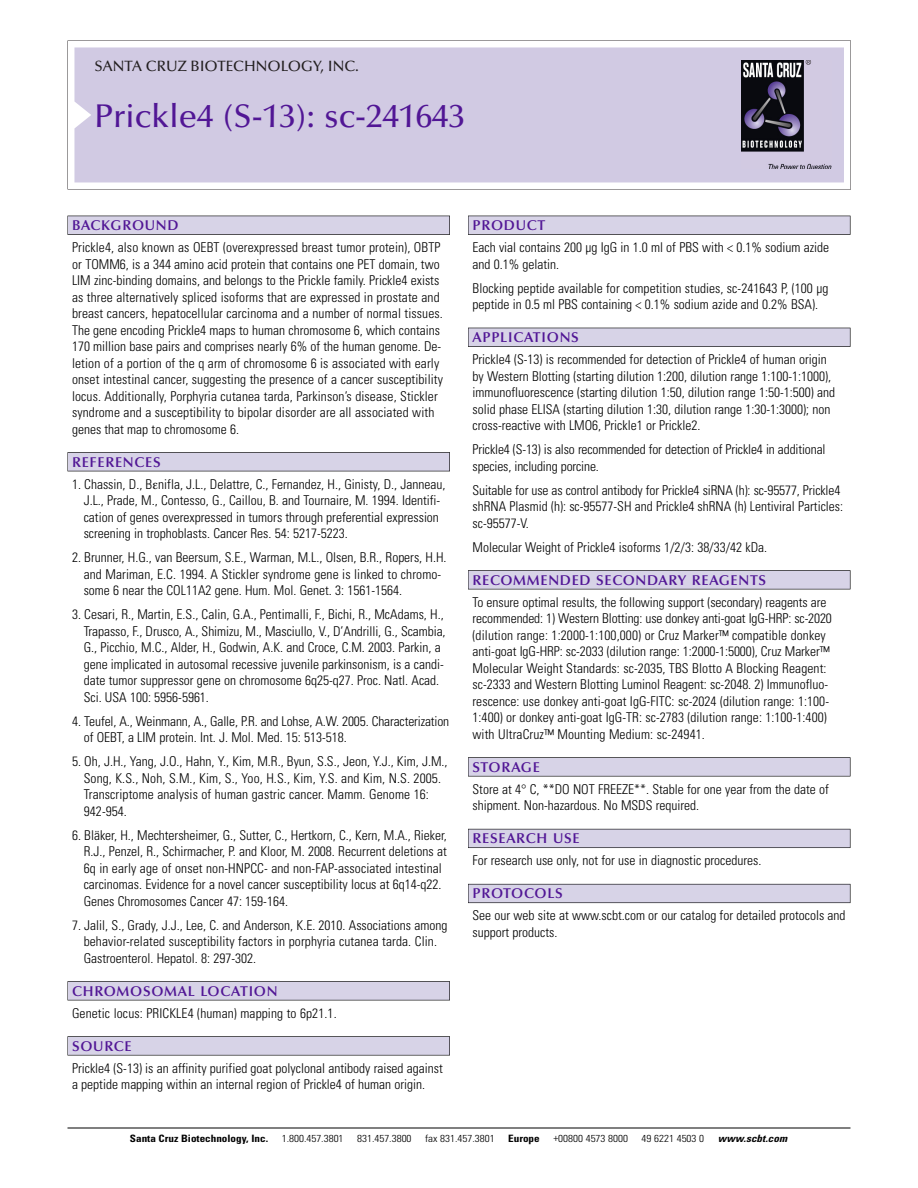
<style>
.page{position:relative;width:918px;height:1188px;background:#fff}
.page>*{position:absolute;margin:0;border:0;box-sizing:border-box;transform-origin:0 0}
.t1{font:500 33px "Optima";color:#511695}
.t2{font:500 15px "Optima";color:#231f20}
.t3{font:600 14.25px "Optima";letter-spacing:.05em;color:#511695}
.t4{font:300 condensed 13.5px/16.5px "Univers";color:#000}
.t5{font:300 condensed 10.2px "Univers";color:#000;scale:1.1 1}
.t6{font:700 condensed 10.2px "Univers";color:#000;scale:1.1 1}
.t7{font:italic 700 condensed 10.2px "Univers";letter-spacing:.005em;color:#000;scale:1.1 1}
</style>
<div class="page">
<svg style="left:68px;top:40px;width:783px;height:149px"></svg>
<div style="left:74px;top:47px;width:770px;height:135px;background:#d1cae3"></div>
<img style="left:741px;top:60px;width:90px;height:108px">
<div style="left:68px;top:216px;width:382px;height:19px;background:#525155"></div>
<div style="left:68px;top:216px;width:381px;height:18px;background:#d7d3e7"></div>
<div style="left:68px;top:452px;width:382px;height:19px;background:#525155"></div>
<div style="left:68px;top:453px;width:381px;height:18px;background:#d7d3e7"></div>
<div style="left:68px;top:981px;width:382px;height:19px;background:#545357"></div>
<div style="left:68px;top:982px;width:381px;height:18px;background:#d7d3e7"></div>
<div style="left:68px;top:1036px;width:382px;height:19px;background:#575759"></div>
<div style="left:68px;top:1037px;width:381px;height:18px;background:#d7d3e7"></div>
<div style="left:468px;top:216px;width:382px;height:19px;background:#525155"></div>
<div style="left:468px;top:216px;width:382px;height:18px;background:#d7d3e7"></div>
<div style="left:468px;top:328px;width:382px;height:19px;background:#515055"></div>
<div style="left:468px;top:328px;width:382px;height:18px;background:#d7d3e7"></div>
<div style="left:468px;top:570px;width:382px;height:19px;background:#545357"></div>
<div style="left:468px;top:571px;width:382px;height:18px;background:#d7d3e7"></div>
<div style="left:468px;top:757px;width:382px;height:19px;background:#575759"></div>
<div style="left:468px;top:758px;width:382px;height:18px;background:#d7d3e7"></div>
<div style="left:468px;top:829px;width:382px;height:19px;background:#5b5a62"></div>
<div style="left:468px;top:829px;width:382px;height:18px;background:#d7d3e7"></div>
<div style="left:468px;top:884px;width:382px;height:19px;background:#66646e"></div>
<div style="left:468px;top:884px;width:382px;height:18px;background:#d7d3e7"></div>
<hr style="left:68px;top:1128px;width:782px;height:1px;background:#000">
<p class="t2" style="left:94px;top:61px;width:266px">SANTA CRUZ BIOTECHNOLOGY, INC.</p>
<h1 class="t1" style="left:94px;top:103px;width:372px">Prickle4 (S-13): sc-241643</h1>
<p class="t3" style="left:72px;top:219px;width:108px">BACKGROUND</p>
<p class="t4" style="left:72px;top:240px;width:373px">Prickle4, also known as OEBT (overexpressed breast tumor protein), OBTP or TOMM6, is a 344 amino acid protein that contains one PET domain, two LIM zinc-binding domains, and belongs to the Prickle family. Prickle4 exists as three alternatively spliced isoforms that are expressed in prostate and breast cancers, hepatocellular carcinoma and a number of normal tissues.<br>The gene encoding Prickle4 maps to human chromosome 6, which contains 170 million base pairs and comprises nearly 6% of the human genome. De&shy;letion of a portion of the q arm of chromosome 6 is associated with early onset intestinal cancer, suggesting the presence of a cancer susceptibility locus. Additionally, Porphyria cutanea tarda, Parkinson’s disease, Stickler syndrome and a susceptibility to bipolar disorder are all associated with genes that map to chromosome 6.</p>
<p class="t3" style="left:72px;top:456px;width:90px">REFERENCES</p>
<p class="t4" style="left:84px;top:477px;width:363px;text-indent:-12px">1. Chassin, D., B nifla, J.L., Delattre, C., Fernandez, H., Ginisty, D., Janneau, J.L., Prade, M., Contesso, G., Caillou, B. and Tournaire, M. 1994. Identifi&shy;cation of genes overexpressed in tumors through preferential expression screening in trophoblasts. Cancer Res. 54: 5217-5223.</p>
<p class="t4" style="left:84px;top:550px;width:364px;text-indent:-12px">2. Brunner, H.G., van Beersum, S.E., Warman, M.L., Olsen, B.R., Ropers, H.H. and Mariman, E.C. 1994. A Stickler syndrome gene is linked to chromo&shy;some 6 near the COL11A2 gene. Hum. Mol. Genet. 3: 1561-1564.</p>
<p class="t4" style="left:84px;top:607px;width:363px;text-indent:-12px">3. Cesari, R., Martin, E.S., Calin, G.A., Pentimalli, F., Bichi, R., McAdams, H., Trapasso, F., Drusco, A., Shimizu, M., Masciullo, V., D’Andrilli, G., Scambia, G., Picchio, M.C., Alder, H., Godwin, A.K. and Croce, C.M. 2003. Parkin, a gene implicated in autosomal recessive juvenile parkinsonism, is a candi&shy;date tumor suppressor gene on chromosome 6q25-q27. Proc. Natl. Acad.<br>Sci. USA 100: 5956-5961.</p>
<p class="t4" style="left:84px;top:714px;width:367px;text-indent:-12px">4. Teufel, A., Weinmann, A., Galle, P.R. and Lohse, A.W. 2005. Characterization of OEBT, a LIM protein. Int. J. Mol. Med. 15: 513-518.</p>
<p class="t4" style="left:84px;top:754px;width:365px;text-indent:-12px">5. Oh, J.H., Yang, J.O., Hahn, Y., Kim, M.R., Byun, S.S., Jeon, Y.J., Kim, J.M., Song, K.S., Noh, S.M., Kim, S., Yoo, H.S., Kim, Y.S. and Kim, N.S. 2005.<br>Transcriptome analysis of human gastric cancer. Mamm. Genome 16:<br>942-954.</p>
<p class="t4" style="left:84px;top:828px;width:365px;text-indent:-12px">6. Bläker, H., Mechtersheimer, G., Sutter, C., Hertkorn, C., Kern, M.A., Rieker, R.J., Penzel, R., Schirmacher, P. and Kloor, M. 2008. Recurrent deletions at 6q in early age of onset non-HNPCC- and non-FAP-associated intestinal carcinomas. Evidence for a novel cancer susceptibility locus at 6q14-q22.<br>Genes Chromosomes Cancer 47: 159-164.</p>
<p class="t4" style="left:84px;top:918px;width:365px;text-indent:-12px">7. Jalil, S., Grady, J.J., Lee, C. and Anderson, K.E. 2010. Associations among behavior-related susceptibility factors in porphyria cutanea tarda. Clin.<br>Gastroenterol. Hepatol. 8: 297-302.</p>
<p class="t3" style="left:72px;top:985px;width:207px">CHROMOSOMAL LOCATION</p>
<p class="t4" style="left:72px;top:1006px;width:266px">Genetic locus: PRICKLE4 (human) mapping to 6p21.1.</p>
<p class="t3" style="left:72px;top:1040px;width:61px">SOURCE</p>
<p class="t4" style="left:72px;top:1061px;width:372px">Prickle4 (S-13) is an affinity purified goat polyclonal antibody raised against a peptide mapping within an internal region of Prickle4 of human origin.</p>
<p class="t3" style="left:473px;top:219px;width:74px">PRODUCT</p>
<p class="t4" style="left:473px;top:240px;width:358px">Each vial contains 200 µg IgG in 1.0 ml of PBS with &lt; 0.1% sodium azide and 0.1% gelatin.</p>
<p class="t4" style="left:473px;top:281px;width:357px">Blocking peptide available for competition studies, sc-241643 P, (100 µg peptide in 0.5 ml PBS containing &lt; 0.1% sodium azide and 0.2% BSA).</p>
<p class="t3" style="left:473px;top:332px;width:108px">APPLICATIONS</p>
<p class="t4" style="left:473px;top:352px;width:364px">Prickle4 (S-13) is recommended for detection of Prickle4 of human origin by Western Blotting (starting dilution 1:200, dilution range 1:100-1:1000), immunofluorescence (starting dilution 1:50, dilution range 1:50-1:500) and solid phase ELISA (starting dilution 1:30, dilution range 1:30-1:3000); non cross-reactive with LMO6, Prickle1 or Prickle2.</p>
<p class="t4" style="left:473px;top:442px;width:355px">Prickle4 (S-13) is also recommended for detection of Prickle4 in additional species, including porcine.</p>
<p class="t4" style="left:473px;top:483px;width:372px">Suitable for use as control antibody for Prickle4 siRNA (h): sc-95577, Prickle4 shRNA Plasmid (h): sc-95577-SH and Prickle4 shRNA (h) Lentiviral Particles: sc-95577-V.</p>
<p class="t4" style="left:473px;top:540px;width:296px">Molecular Weight of Prickle4 isoforms 1/2/3: 38/33/42 kDa.</p>
<p class="t3" style="left:473px;top:574px;width:295px">RECOMMENDED SECONDARY REAGENTS</p>
<p class="t4" style="left:473px;top:595px;width:361px">To ensure optimal results, the following support (secondary) reagents are recommended: 1) Western Blotting: use donkey anti-goat IgG-HRP: sc-2020 (dilution range: 1:2000-1:100,000) or Cruz Marker™ compatible donkey anti-goat IgG-HRP: sc-2033 (dilution range: 1:2000-1:5000), Cruz Marker™ Molecular Weight Standards: sc-2035, TBS Blotto A Blocking Reagent: sc-2333 and Western Blotting Luminol Reagent: sc-2048. 2) Immunofluo&shy;rescence: use donkey anti-goat IgG-FITC: sc-2024 (dilution range: 1:100- 1:400) or donkey anti-goat IgG-TR: sc-2783 (dilution range: 1:100-1:400) with UltraCruz™ Mounting Medium: sc-24941.</p>
<p class="t3" style="left:473px;top:761px;width:69px">STORAGE</p>
<p class="t4" style="left:473px;top:782px;width:358px">Store at 4° C, **DO NOT FREEZE**. Stable for one year from the date of shipment. Non-hazardous. No MSDS required.</p>
<p class="t3" style="left:473px;top:833px;width:109px">RESEARCH USE</p>
<p class="t4" style="left:473px;top:853px;width:290px">For research use only, not for use in diagnostic procedures.</p>
<p class="t3" style="left:473px;top:888px;width:92px">PROTOCOLS</p>
<p class="t4" style="left:473px;top:908px;width:375px">See our web site at www.scbt.com or our catalog for detailed protocols and support products.</p>
<p class="t6" style="left:130px;top:1135px;width:127px">Santa Cruz Biotechnology, Inc.</p>
<p class="t5" style="left:282px;top:1135px;width:58px">1.800.457.3801</p>
<p class="t5" style="left:357px;top:1135px;width:51px">831.457.3800</p>
<p class="t5" style="left:425px;top:1135px;width:65px">fax 831.457.3801</p>
<p class="t6" style="left:508px;top:1135px;width:30px">Europe</p>
<p class="t5" style="left:553px;top:1135px;width:69px">+00800 4573 8000</p>
<p class="t5" style="left:642px;top:1135px;width:58px">49 6221 4503 0</p>
<p class="t7" style="left:718px;top:1135px;width:64px">www.scbt.com</p>
</div>
